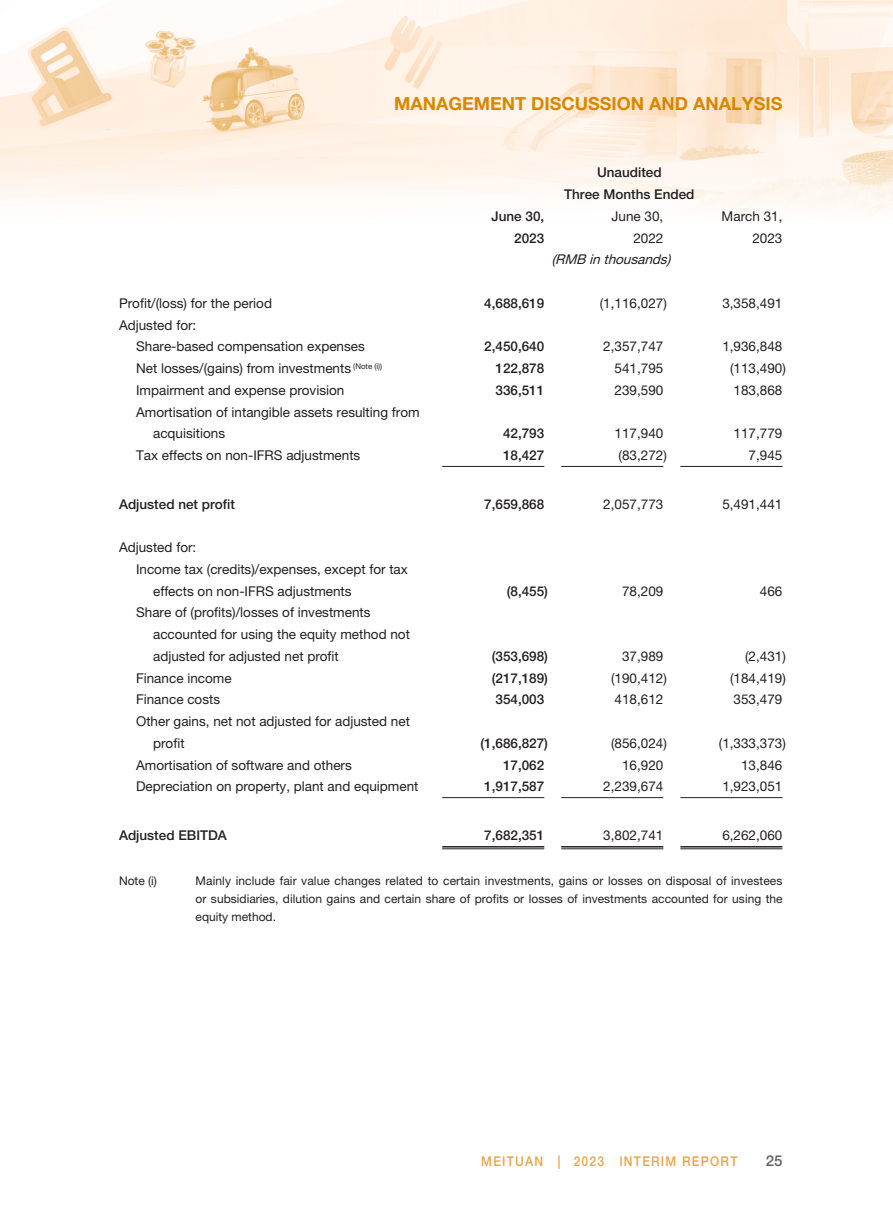
<style>
.page{position:relative;width:893px;height:1212px;background:#fff}
.page>*{position:absolute;margin:0;border:0;box-sizing:border-box;transform-origin:0 0}
.t1{font:700 18px "Helvetica Neue LT Std";color:#d78800}
.t2{font:500 15px "Helvetica Neue LT Std";color:#636366}
.t3{font:13.5px/21.8px "Helvetica Neue LT Std";color:#231f20}
.t4{font:500 13.5px/21.8px "Helvetica Neue LT Std";color:#231f20;text-align:center}
.t5{font:500 13.5px "Helvetica Neue LT Std";letter-spacing:.1em;color:#e9a44c;scale:.9 1}
.t6{font:italic 13.5px "Helvetica Neue LT Std";color:#231f20}
.t7{font:12px/18px "Helvetica Neue LT Std";color:#231f20;text-align:justify}
</style>
<div class="page">
<img style="left:0;top:0;width:893px;height:214px">
<hr style="left:442px;top:466px;width:102px;height:1px;background:#231f20">
<hr style="left:561px;top:466px;width:102px;height:1px;background:#231f20">
<hr style="left:680px;top:466px;width:102px;height:1px;background:#231f20">
<hr style="left:442px;top:797px;width:102px;height:1px;background:#231f20">
<hr style="left:561px;top:797px;width:102px;height:1px;background:#231f20">
<hr style="left:680px;top:797px;width:102px;height:1px;background:#231f20">
<hr style="left:442px;top:846px;width:102px;height:1px;background:#231f20">
<hr style="left:442px;top:848px;width:102px;height:1px;background:#231f20">
<hr style="left:561px;top:846px;width:102px;height:1px;background:#231f20">
<hr style="left:561px;top:848px;width:102px;height:1px;background:#231f20">
<hr style="left:680px;top:846px;width:102px;height:1px;background:#231f20">
<hr style="left:680px;top:848px;width:102px;height:1px;background:#231f20">
<h1 class="t1" style="left:394px;top:92px;width:390px">MANAGEMENT DISCUSSION AND ANALYSIS</h1>
<p class="t4" style="left:564px;top:162px;width:132px">Unaudited<br>Three Months Ended</p>
<p class="t4" style="left:491px;top:205px;width:54px;text-align:right">June 30,<br>2023</p>
<p class="t3" style="left:612px;top:205px;width:53px;text-align:right">June 30,<br>2022</p>
<p class="t3" style="left:722px;top:205px;width:62px;text-align:right">March 31,<br>2023</p>
<p class="t6" style="left:552px;top:252px;width:121px">(RMB inthousands)</p>
<p class="t3" style="left:119px;top:292px;width:154px">Profit/(loss) for the period</p>
<p class="t4" style="left:484px;top:292px;width:62px">4,688,619</p>
<p class="t3" style="left:600px;top:292px;width:69px">(1,116,027)</p>
<p class="t3" style="left:722px;top:292px;width:62px">3,358,491</p>
<p class="t3" style="left:136px;top:314px;width:230px;text-indent:-17px">Adjusted for:<br>Share-based compensation expenses</p>
<p class="t4" style="left:484px;top:336px;width:62px">2,450,640</p>
<p class="t3" style="left:603px;top:335px;width:62px">2,357,747</p>
<p class="t3" style="left:722px;top:335px;width:62px">1,936,848</p>
<p class="t3" style="left:136px;top:357px;width:248px">Net losses/(gains) from investments <sup>(Note</sup> <sup>(i))</sup></p>
<p class="t4" style="left:495px;top:357px;width:50px">122,878</p>
<p class="t3" style="left:615px;top:357px;width:50px">541,795</p>
<p class="t3" style="left:730px;top:357px;width:57px">(113,490)</p>
<p class="t3" style="left:136px;top:379px;width:210px">Impairment and expense provision</p>
<p class="t4" style="left:495px;top:379px;width:50px">336,511</p>
<p class="t3" style="left:615px;top:379px;width:50px">239,590</p>
<p class="t3" style="left:734px;top:379px;width:50px">183,868</p>
<p class="t3" style="left:153px;top:401px;width:268px;text-indent:-17px">Amortisation of intangible assets resulting from acquisitions</p>
<p class="t4" style="left:503px;top:423px;width:43px">42,793</p>
<p class="t3" style="left:615px;top:422px;width:50px">117,940</p>
<p class="t3" style="left:734px;top:422px;width:50px">117,779</p>
<p class="t3" style="left:136px;top:444px;width:226px">Tax effects on non-IFRS adjustments</p>
<p class="t4" style="left:503px;top:444px;width:43px">18,427</p>
<p class="t3" style="left:619px;top:444px;width:50px">(83,272)</p>
<p class="t3" style="left:749px;top:444px;width:35px">7,945</p>
<p class="t4" style="left:119px;top:493px;width:117px">Adjusted net profit</p>
<p class="t4" style="left:484px;top:493px;width:62px">7,659,868</p>
<p class="t3" style="left:603px;top:493px;width:62px">2,057,773</p>
<p class="t3" style="left:722px;top:493px;width:62px">5,491,441</p>
<p class="t3" style="left:119px;top:536px;width:79px">Adjusted for:</p>
<p class="t3" style="left:136px;top:558px;width:273px">Income tax (credits)/expenses, except for tax</p>
<p class="t3" style="left:153px;top:580px;width:200px">effects on non-IFRS adjustments</p>
<p class="t4" style="left:507px;top:580px;width:43px">(8,455)</p>
<p class="t3" style="left:622px;top:580px;width:43px">78,209</p>
<p class="t3" style="left:760px;top:580px;width:24px">466</p>
<p class="t3" style="left:153px;top:601px;width:258px;text-indent:-17px">Share of (profits)/losses of investments accounted for using the equity method not adjusted for adjusted net profit</p>
<p class="t4" style="left:492px;top:645px;width:58px">(353,698)</p>
<p class="t3" style="left:622px;top:645px;width:43px">37,989</p>
<p class="t3" style="left:745px;top:645px;width:42px">(2,431)</p>
<p class="t3" style="left:136px;top:667px;width:97px">Finance income</p>
<p class="t4" style="left:492px;top:667px;width:58px">(217,189)</p>
<p class="t3" style="left:611px;top:667px;width:57px">(190,412)</p>
<p class="t3" style="left:730px;top:667px;width:57px">(184,419)</p>
<p class="t3" style="left:136px;top:688px;width:86px">Finance costs</p>
<p class="t4" style="left:495px;top:688px;width:50px">354,003</p>
<p class="t3" style="left:615px;top:688px;width:50px">418,612</p>
<p class="t3" style="left:734px;top:688px;width:50px">353,479</p>
<p class="t3" style="left:153px;top:710px;width:258px;text-indent:-17px">Other gains, net not adjusted for adjusted net profit</p>
<p class="t4" style="left:480px;top:732px;width:69px">(1,686,827)</p>
<p class="t3" style="left:611px;top:732px;width:57px">(856,024)</p>
<p class="t3" style="left:719px;top:732px;width:69px">(1,333,373)</p>
<p class="t3" style="left:136px;top:754px;width:217px">Amortisation of software and others</p>
<p class="t4" style="left:503px;top:754px;width:43px">17,062</p>
<p class="t3" style="left:622px;top:754px;width:43px">16,920</p>
<p class="t3" style="left:741px;top:754px;width:43px">13,846</p>
<p class="t3" style="left:136px;top:775px;width:284px">Depreciation on property, plant and equipment</p>
<p class="t4" style="left:484px;top:775px;width:62px">1,917,587</p>
<p class="t3" style="left:603px;top:775px;width:62px">2,239,674</p>
<p class="t3" style="left:722px;top:775px;width:62px">1,923,051</p>
<p class="t4" style="left:119px;top:824px;width:109px">Adjusted EBITDA</p>
<p class="t4" style="left:484px;top:824px;width:62px">7,682,351</p>
<p class="t3" style="left:603px;top:824px;width:62px">3,802,741</p>
<p class="t3" style="left:722px;top:824px;width:62px">6,262,060</p>
<p class="t7" style="left:119px;top:872px;width:39px">Note (i)</p>
<p class="t7" style="left:196px;top:872px;width:589px">Mainly include fair value changes related to certain investments, gains or losses on disposal of investees or subsidiaries, dilution gains and certain share of profits or losses of investments accounted for using the equity method.</p>
<p class="t5" style="left:481px;top:1153px;width:286px">MEITUAN | 2023 INTERIM REPORT</p>
<p class="t2" style="left:766px;top:1151px;width:18px">25</p>
</div>
